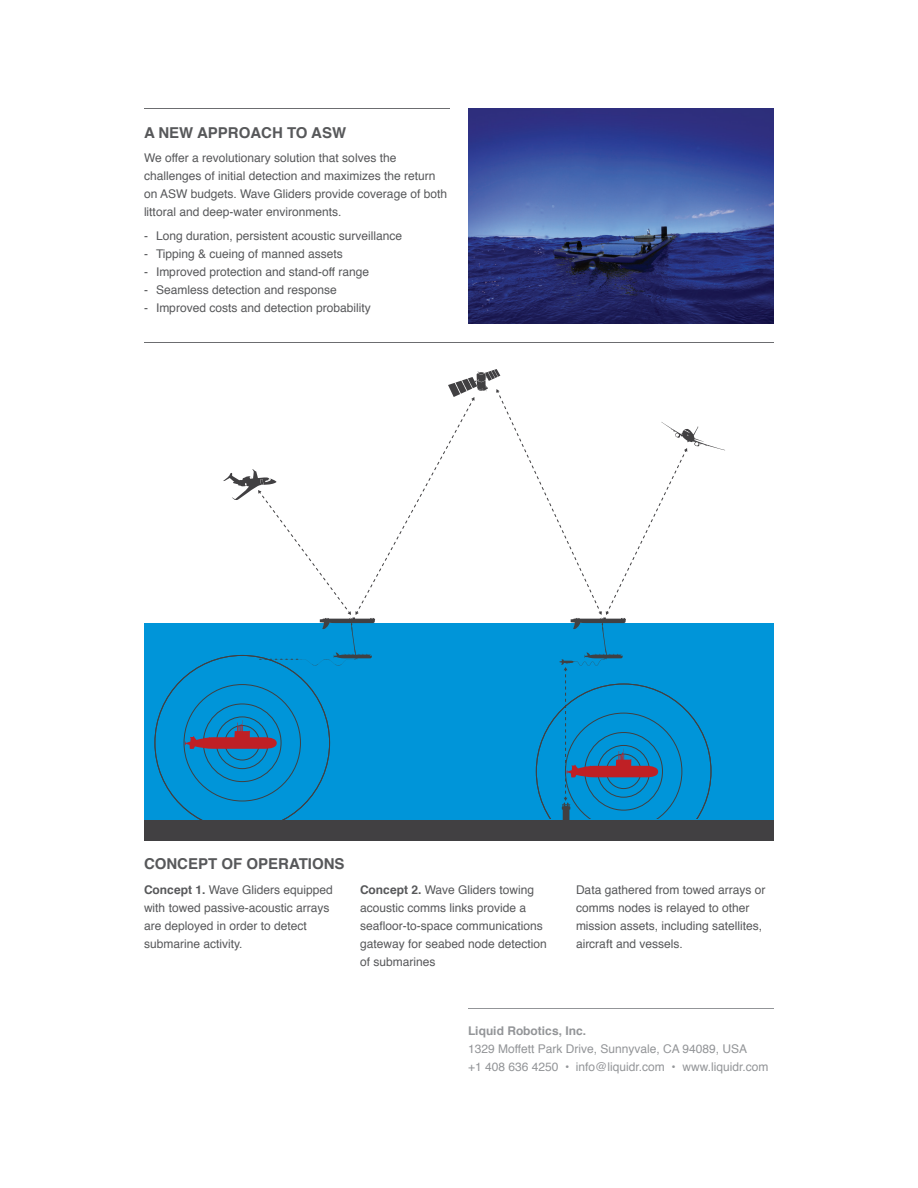
<style>
.page{position:relative;width:918px;height:1188px;background:#fff}
.page>*{position:absolute;margin:0;border:0;box-sizing:border-box;transform-origin:0 0}
.t1{font:700 15px "Helvetica";color:#57585a}
.t2{font:12px/18px "Helvetica";color:#57585a}
.t3{font:12px/18px "Helvetica";color:#939598}
.t4{font:700 12px "Helvetica";color:#939598}
.s1{font-weight:700}
</style>
<div class="page">
<div style="left:144px;top:623px;width:630px;height:209px;background:#0095d9"></div>
<img style="left:468px;top:108px;width:306px;height:216px">
<hr style="left:144px;top:108px;width:306px;height:1px;background:#6c6d70">
<hr style="left:144px;top:342px;width:630px;height:1px;background:#6c6d70">
<hr style="left:468px;top:1008px;width:306px;height:1px;background:#939598">
<div style="left:144px;top:820px;width:630px;height:21px;background:#414042"></div>
<svg style="left:185px;top:369px;width:540px;height:451px"></svg>
<p class="t1" style="left:144px;top:120px;width:204px">A NEW APPROACH TO ASW</p>
<p class="t2" style="left:144px;top:149px;width:305px">We offer a revolutionary solution that solves the challenges of initial detection and maximizes the return on ASW budgets. Wave Gliders provide coverage of both littoral and deep-water environments.</p>
<p class="t2" style="left:144px;top:227px;width:260px">- Long duration, persistent acoustic surveillance</p>
<p class="t2" style="left:144px;top:245px;width:200px">- Tipping &amp; cueing of manned assets</p>
<p class="t2" style="left:144px;top:263px;width:227px">- Improved protection and stand-off range</p>
<p class="t2" style="left:144px;top:281px;width:194px">- Seamless detection and response</p>
<p class="t2" style="left:144px;top:299px;width:228px">- Improved costs and detection probability</p>
<p class="t1" style="left:144px;top:852px;width:202px">CONCEPT OF OPERATIONS</p>
<p class="t2" style="left:144px;top:881px;width:190px"><span class="s1">Concept 1.</span> Wave Gliders equipped with towed passive-acoustic arrays are deployed in order to detect submarine activity.</p>
<p class="t2" style="left:360px;top:881px;width:188px"><span class="s1">Concept 2.</span> Wave Gliders towing acoustic comms links provide a seafloor-to-space communications gateway for seabed node detection of submarines</p>
<p class="t2" style="left:576px;top:881px;width:191px">Data gathered from towed arrays or comms nodes is relayed to other mission assets, including satellites, aircraft and vessels.</p>
<p class="t4" style="left:468px;top:1021px;width:120px">Liquid Robotics, Inc.</p>
<p class="t3" style="left:468px;top:1040px;width:302px">1329 Moffett Park Drive, Sunnyvale, CA 94089, USA<br>+1 408 636 4250 • info@liquidr.com • www.liquidr.com</p>
</div>
